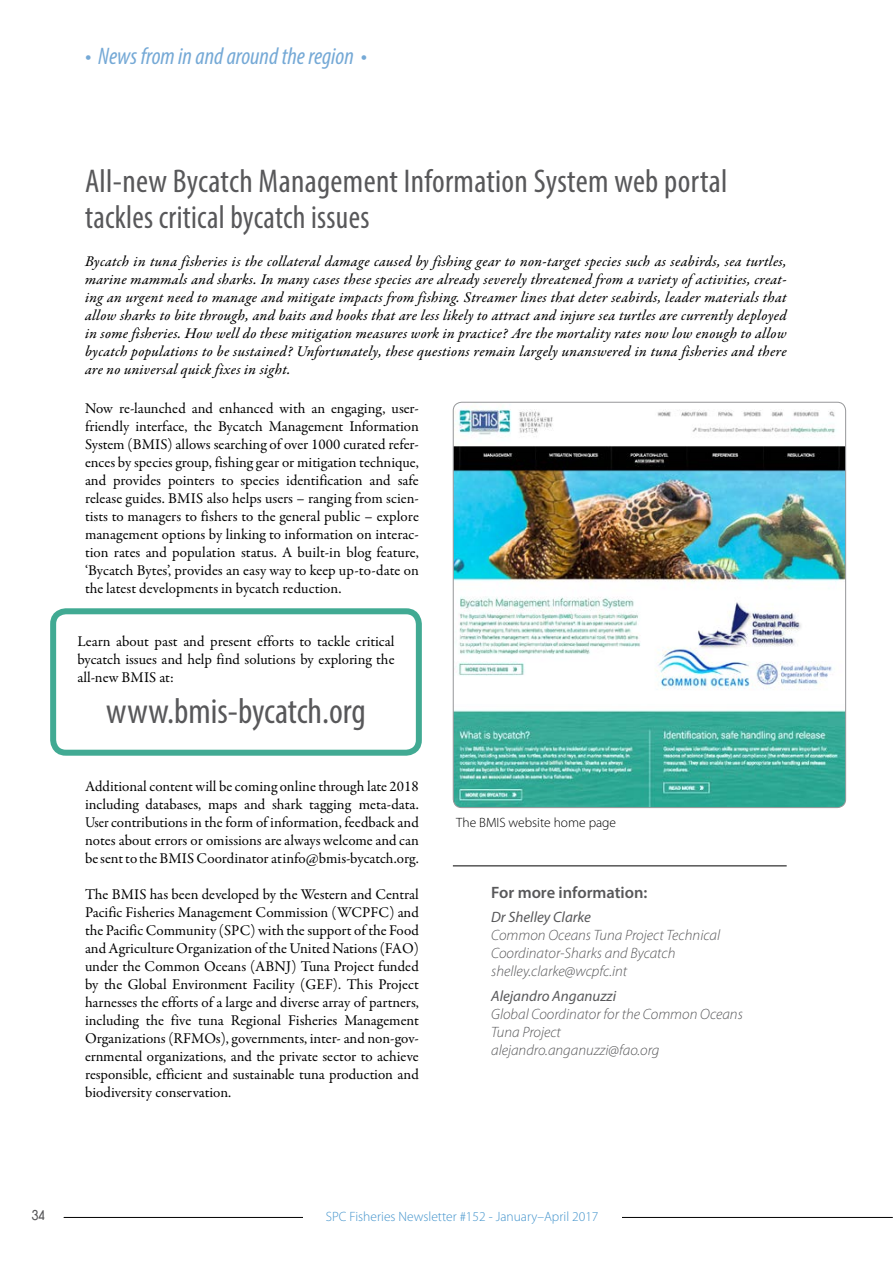
<style>
.page{position:relative;width:893px;height:1263px;background:#fff}
.page>*{position:absolute;margin:0;border:0;box-sizing:border-box;transform-origin:0 0}
.heading_1{font:condensed 36px "Myriad Pro";color:#58585a}
.Title_article{font:condensed 33px/36px "Myriad Pro";letter-spacing:.01em;color:#58585a}
.t1{font:italic condensed 24px "Myriad Pro";color:#75a9d6}
.for_more_information{font:600 16.5px "Myriad Pro";color:#58585a}
.t2{font:15px/18px "Garamond Premr Pro";color:#000;text-align:justify}
.intro{font:15px/18px "Garamond Premr Pro Med It";letter-spacing:.02em;color:#000;text-align:justify}
.for_more_info_email{font:italic 300 15px/18px "Myriad Pro";color:#58585a}
.For_more_info_name{font:italic 15px "Myriad Pro";color:#58585a}
.t3{font:15px "Duepuntozero";color:#58585a}
.t4{font:300 13.5px "Myriad Pro";color:#4394cc}
.caption_Figure{font:300 13.5px "Myriad Pro";color:#000}
</style>
<div class="page">
<hr style="left:64px;top:1217px;width:828px;height:1px;background:#000">
<div style="left:303px;top:1210px;width:319px;height:20px;background:#fff"></div>
<hr style="left:453px;top:866px;width:334px;height:1px;background:#000">
<img style="left:453px;top:402px;width:393px;height:405px">
<div style="left:50px;top:608px;width:372px;height:148px;border:6px solid #41aa93;border-radius:13px"></div>
<h3 class="t1" style="left:85px;top:41px;width:284px">• News from in and around the region •</h3>
<p class="Title_article" style="left:85px;top:163px;width:644px">All-new Bycatch Management Information System web portal tackles critical bycatch issues</p>
<p class="intro" style="left:85px;top:253px;width:703px">Bycatch in tuna fisheries is the collateral damage caused by fishing gear to non-target species such as seabirds, sea turtles, marine mammals and sharks. In many cases these species are already severely threatened from a variety of activities, creat&shy;ing an urgent need to manage and mitigate impacts from fishing. Streamer lines that deter seabirds, leader materials that allow sharks to bite through, and baits and hooks that are less likely to attract and injure sea turtles are currently deployed in some fisheries. How well do these mitigation measures work in practice? Are the mortality rates now low enough to allow bycatch populations to be sustained? Unfortunately, these questions remain largely unanswered in tuna fisheries and there are no universal quick fixes in sight.</p>
<p class="t2" style="left:85px;top:399px;width:335px">Now re-launched and enhanced with an engaging, user&shy;friendly interface, the Bycatch Management Information System (BMIS) allows searching of over 1000 curated refer&shy;ences by species group, fishing gear or mitigation technique, and provides pointers to species identification and safe release guides. BMIS also helps users – ranging from scien&shy;tists to managers to fishers to the general public – explore management options by linking to information on interac&shy;tion rates and population status. A built-in blog feature, ‘Bycatch Bytes’, provides an easy way to keep up-to-date on the latest developments in bycatch reduction.</p>
<p class="t2" style="left:77px;top:633px;width:319px">Learn about past and present efforts to tackle critical bycatch issues and help find solutions by exploring the all-new BMIS at:</p>
<p class="heading_1" style="left:106px;top:690px;width:261px">www.bmis-bycatch.org</p>
<p class="t2" style="left:85px;top:777px;width:335px">Additional content will be coming online through late 2018 including databases, maps and shark tagging meta-data.<br>User contributions in the form of information, feedback and notes about errors or omissions are always welcome and can be sent to the BMIS Coordinator at info@bmis-bycatch.org.</p>
<p class="t2" style="left:85px;top:885px;width:335px">The BMIS has been developed by the Western and Central Pacific Fisheries Management Commission (WCPFC) and the Pacific Community (SPC) with the support of the Food and Agriculture Organization of the United Nations (FAO) under the Common Oceans (ABNJ) Tuna Project funded by the Global Environment Facility (GEF). This Project harnesses the efforts of a large and diverse array of partners, including the five tuna Regional Fisheries Management Organizations (RFMOs), governments, inter- and non-gov&shy;ernmental organizations, and the private sector to achieve responsible, efficient and sustainable tuna production and biodiversity conservation.</p>
<p class="for_more_information" style="left:491px;top:881px;width:158px">For more information:</p>
<p class="caption_Figure" style="left:456px;top:814px;width:161px">The BMIS website home page</p>
<p class="For_more_info_name" style="left:491px;top:908px;width:101px">Dr Shelley Clarke</p>
<p class="for_more_info_email" style="left:491px;top:926px;width:230px">Common Oceans Tuna Project Technical<br>Coordinator-Sharks and Bycatch</p>
<p class="for_more_info_email" style="left:491px;top:962px;width:138px">shelley.clarke@wcpfc.int</p>
<p class="For_more_info_name" style="left:491px;top:986px;width:127px">Alejandro Anganuzzi</p>
<p class="for_more_info_email" style="left:491px;top:1004px;width:253px">Global Coordinator for the Common Oceans<br>Tuna Project</p>
<p class="for_more_info_email" style="left:491px;top:1040px;width:170px">alejandro.anganuzzi@fao.org</p>
<p class="t3" style="left:32px;top:1207px;width:15px">34</p>
<p class="t4" style="left:326px;top:1208px;width:274px">SPC Fisheries Newsletter #152 - January–April 2017</p>
</div>
